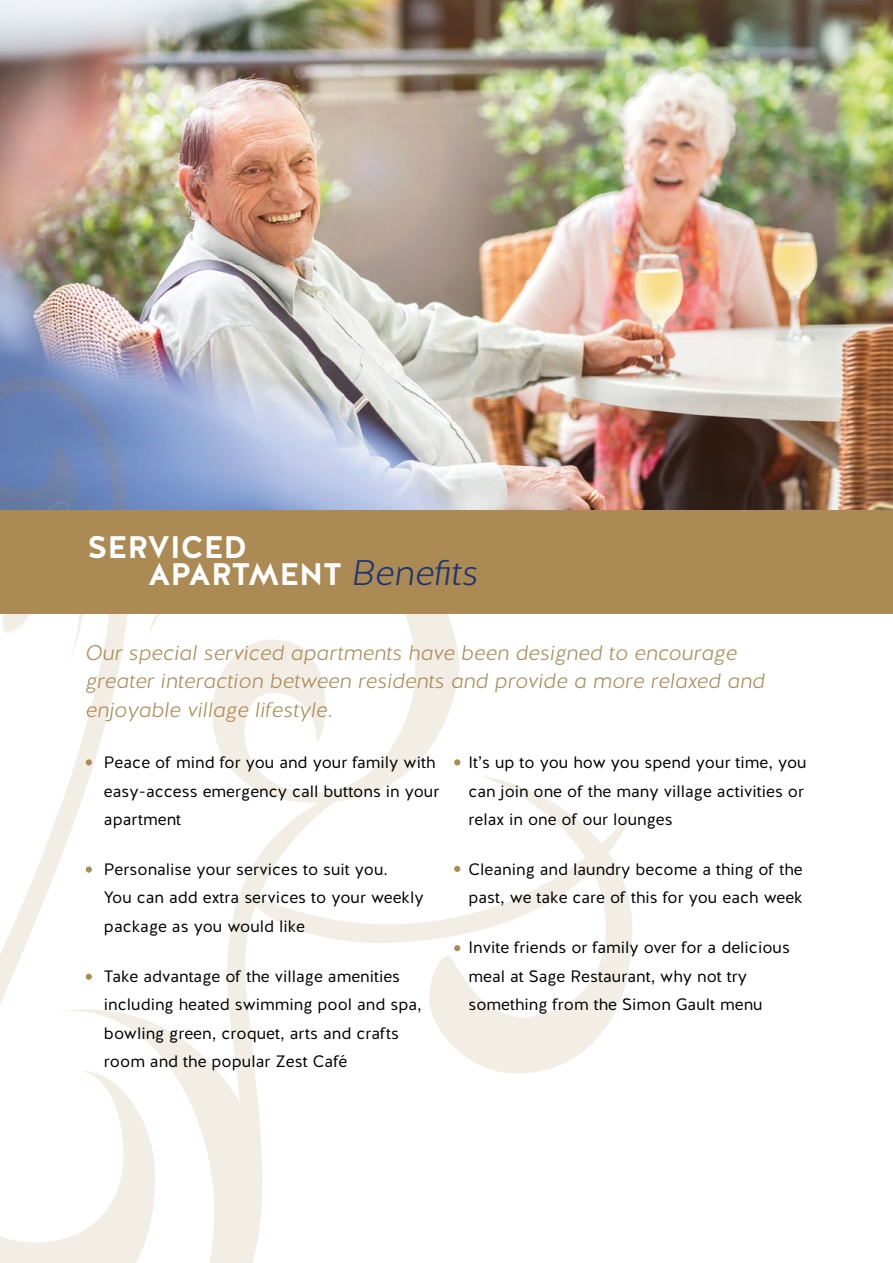
<style>
.page{position:relative;width:893px;height:1263px;background:#fff}
.page>*{position:absolute;margin:0;border:0;box-sizing:border-box;transform-origin:0 0}
.t1{font:700 31.05px/27px "Halis GR";color:#fff}
.t2{font:italic 300 21px/28.5px "Halis GR";color:#ab8a53}
.t3{font:16.5px/28.5px "Halis GR";color:#000}
.s1{font-weight:300;font-style:italic;font-size:35.55px;color:#1e3575}
</style>
<div class="page">
<img style="left:0;top:0;width:893px;height:510px">
<svg style="left:0;top:376px;width:192px;height:519px"></svg>
<svg style="left:148px;top:614px;width:311px;height:189px"></svg>
<svg style="left:429px;top:776px;width:203px;height:297px"></svg>
<svg style="left:364px;top:808px;width:270px;height:136px"></svg>
<svg style="left:214px;top:783px;width:150px;height:406px"></svg>
<svg style="left:0;top:895px;width:262px;height:368px"></svg>
<svg style="left:0;top:496px;width:97px;height:172px"></svg>
<hr style="left:892px;top:0;width:1px;height:104px;background:#ab8a53">
<div style="left:0;top:510px;width:893px;height:104px;background:#ab8a53"></div>
<svg style="left:86px;top:759px;width:6px;height:6px"></svg>
<svg style="left:454px;top:759px;width:6px;height:6px"></svg>
<div style="left:86px;top:866px;width:6px;height:7px;background:#ab8a53;border-radius:50%"></div>
<svg style="left:454px;top:866px;width:6px;height:6px"></svg>
<svg style="left:86px;top:974px;width:6px;height:6px"></svg>
<svg style="left:454px;top:945px;width:6px;height:6px"></svg>
<h1 class="t1" style="left:148px;top:534px;width:332px;text-indent:-60px">SERVICED<br>APARTMENT <span class="s1">Benefits</span></h1>
<p class="t2" style="left:86px;top:639px;width:681px">Our special serviced apartments have been designed to encourage greater interaction between residents and provide a more relaxed and enjoyable village lifestyle.</p>
<p class="t3" style="left:104px;top:748px;width:337px">Peace of mind for you and your family with easy-access emergency call buttons in your apartment</p>
<p class="t3" style="left:104px;top:855px;width:321px">Personalise your services to suit you.<br>You can add extra services to your weekly package as you would like</p>
<p class="t3" style="left:104px;top:962px;width:319px">Take advantage of the village amenities including heated swimming pool and spa, bowling green, croquet, arts and crafts room and the popular Zest Café</p>
<p class="t3" style="left:468px;top:748px;width:340px">It’s up to you how you spend your time, you can join one of the many village activities or relax in one of our lounges</p>
<p class="t3" style="left:468px;top:855px;width:336px">Cleaning and laundry become a thing of the past, we take care of this for you each week</p>
<p class="t3" style="left:468px;top:933px;width:323px">Invite friends or family over for a delicious meal at Sage Restaurant, why not try something from the Simon Gault menu</p>
</div>
